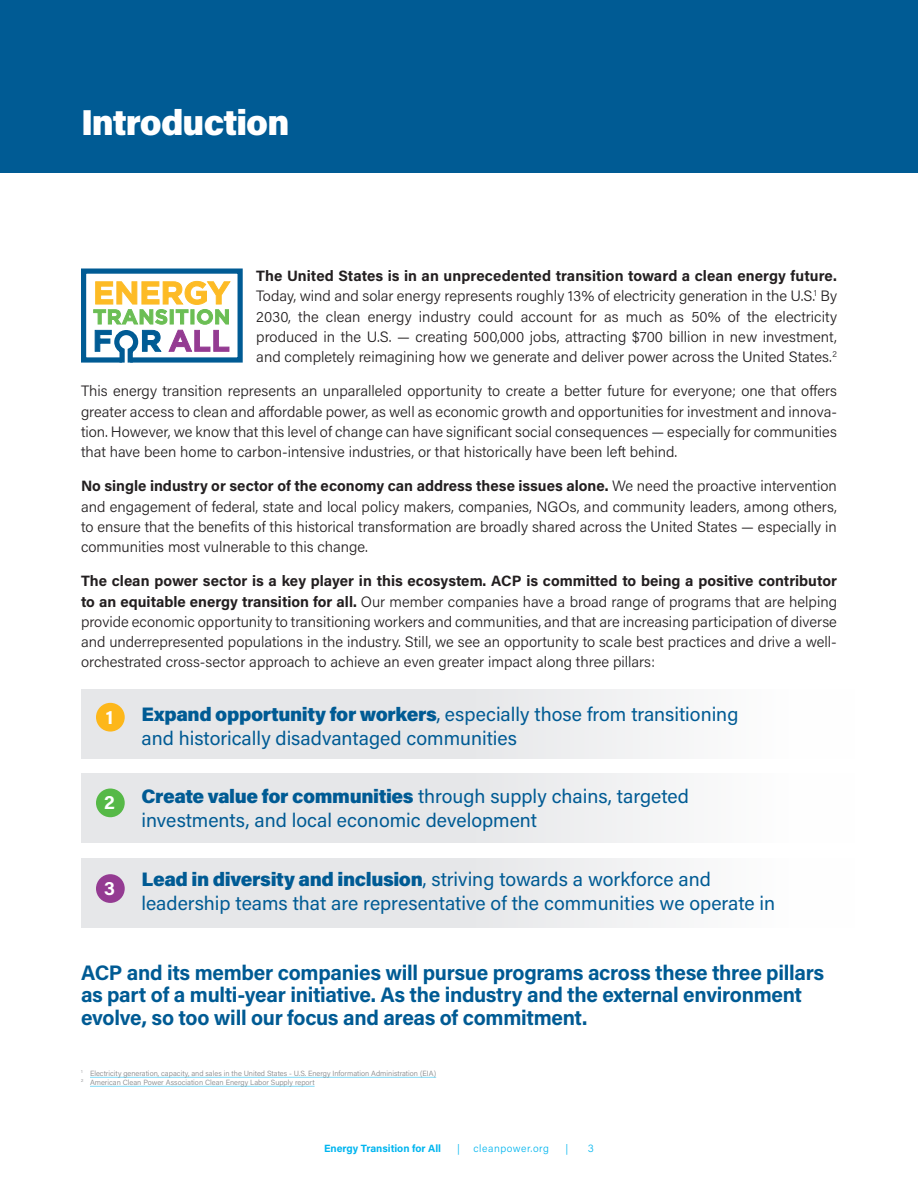
<style>
.page{position:relative;width:918px;height:1188px;background:#fff}
.page>*{position:absolute;margin:0;border:0;box-sizing:border-box;transform-origin:0 0}
.Section-BLACK{font:900 36px "Acumin Pro";letter-spacing:-.025em;color:#fff}
.Body-LIGHT{font:700 21px/22.5px "Acumin Pro";letter-spacing:-.015em;color:#005b94}
.Body-LIGHT-2{font:19.5px/24px "Acumin Pro";color:#005b94}
.t1{font:700 18.6px "Acumin Pro";color:#fff}
.Body-LIGHT-3{font:300 15px/20.2px "Acumin Pro";color:#231f20;text-align:justify}
.t2{font:700 10.5px "Acumin Pro";color:#00b5ef}
.t3{font:300 10.5px "Acumin Pro";letter-spacing:.05em;color:#00b5ef}
.t4{font:300 7.5px "Acumin Pro";color:#808285}
.s1{font-weight:700}
.s2{font-weight:900}
</style>
<div class="page">
<div style="left:0;top:0;width:918px;height:173px;background:#005b94"></div>
<hr style="left:90px;top:1077px;width:346px;height:1px;background:#80daf7">
<hr style="left:90px;top:1086px;width:225px;height:1px;background:#80daf7">
<div style="left:81px;top:689px;width:774px;height:69px;background:linear-gradient(to right,#dfe0e3,#fbfbfb)"></div>
<div style="left:81px;top:773px;width:774px;height:70px;background:linear-gradient(to right,#dfe0e3,#fbfbfb)"></div>
<div style="left:81px;top:858px;width:774px;height:69px;background:linear-gradient(to right,#dfe0e3,#fbfbfb)"></div>
<div style="left:96px;top:703px;width:29px;height:29px;background:#fdb71a;border-radius:50%"></div>
<div style="left:96px;top:789px;width:29px;height:28px;background:#56b947;border-radius:50%"></div>
<div style="left:96px;top:874px;width:29px;height:29px;background:#943b92;border-radius:50%"></div>
<svg style="left:81px;top:268px;width:162px;height:95px"></svg>
<p class="Section-BLACK" style="left:81px;top:97px;width:210px">Introduction</p>
<p class="Body-LIGHT-3" style="left:256px;top:265px;width:582px"><span class="s1">The United States is in an unprecedented transition toward a clean energy future.<br></span>Today, wind and solar energy represents roughly 13% of electricity generation in the U.S.<sup>1</sup> By 2030, the clean energy industry could account for as much as 50% of the electricity produced in the U.S. — creating 500,000 jobs, attracting $700 billion in new investment, and completely reimagining how we generate and deliver power across the United States.<sup>2</sup></p>
<p class="Body-LIGHT-3" style="left:81px;top:380px;width:758px">This energy transition represents an unparalleled opportunity to create a better future for everyone; one that offers greater access to clean and affordable power, as well as economic growth and opportunities for investment and innova&shy;tion. However, we know that this level of change can have significant social consequences — especially for communities that have been home to carbon-intensive industries, or that historically have been left behind.</p>
<p class="Body-LIGHT-3" style="left:81px;top:475px;width:757px"><span class="s1">No single industry or sector of the economy can address these issues alone.</span> We need the proactive intervention and engagement of federal, state and local policy makers, companies, NGOs, and community leaders, among others, to ensure that the benefits of this historical transformation are broadly shared across the United States — especially in communities most vulnerable to this change.</p>
<p class="Body-LIGHT-3" style="left:81px;top:570px;width:758px"><span class="s1">The clean power sector is a key player in this ecosystem. ACP is committed to being a positive contributor to an equitable energy transition for all.</span> Our member companies have a broad range of programs that are helping provide economic opportunity to transitioning workers and communities, and that are increasing participation of diverse and underrepresented populations in the industry. Still, we see an opportunity to scale best practices and drive a well&shy;orchestrated cross-sector approach to achieve an even greater impact along three pillars:</p>
<p class="t1" style="left:106px;top:704px;width:9px">1</p>
<p class="t1" style="left:104px;top:790px;width:12px">2</p>
<p class="t1" style="left:104px;top:876px;width:12px">3</p>
<p class="Body-LIGHT-2" style="left:141px;top:701px;width:598px"><span class="s2">Expand opportunity for workers</span>, especially those from transitioning and historically disadvantaged communities</p>
<p class="Body-LIGHT-2" style="left:141px;top:783px;width:549px"><span class="s2">Create value for communities</span> through supply chains, targeted investments, and local economic development</p>
<p class="Body-LIGHT-2" style="left:141px;top:866px;width:635px"><span class="s2">Lead in diversity and inclusion</span>, striving towards a workforce and leadership teams that are representative of the communities we operate in</p>
<p class="Body-LIGHT" style="left:81px;top:960px;width:745px">ACP and its member companies will pursue programs across these three pillars as part of a multi-year initiative. As the industry and the external environment evolve, so too will our focus and areas of commitment.</p>
<p class="t4" style="left:81px;top:1068px;width:357px"><sup>1</sup> Electricity generation, capacity, and sales in the United States - U.S. Energy Information Administration (EIA)</p>
<p class="t4" style="left:81px;top:1077px;width:235px"><sup>2</sup> American Clean Power Association Clean Energy Labor Supply report</p>
<p class="t2" style="left:324px;top:1141px;width:119px">Energy Transition for All</p>
<p class="t3" style="left:457px;top:1141px;width:4px">|</p>
<p class="t3" style="left:474px;top:1141px;width:77px">cleanpower.org</p>
<p class="t3" style="left:566px;top:1141px;width:4px">|</p>
<p class="t3" style="left:588px;top:1141px;width:8px">3</p>
</div>
